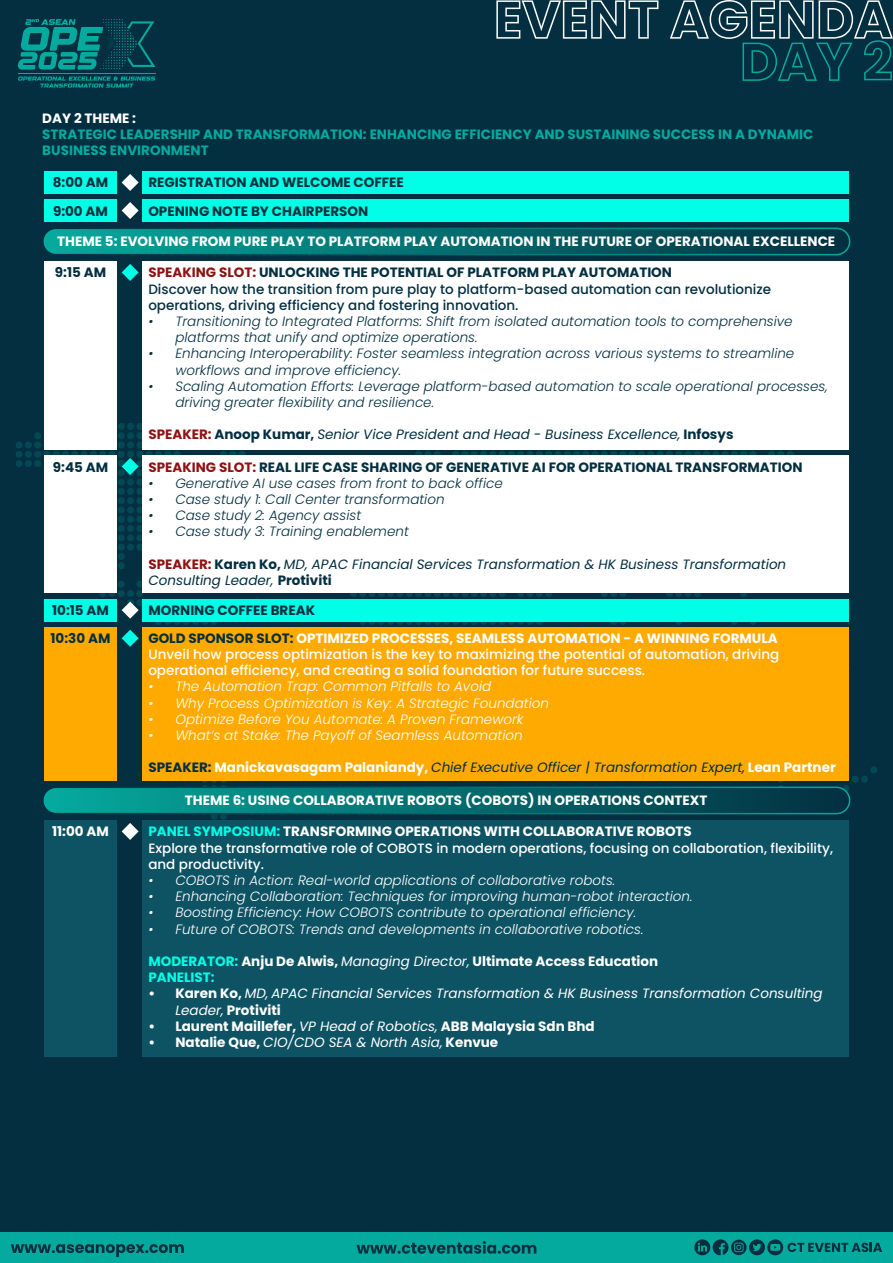
<style>
.page{position:relative;width:893px;height:1263px;background:#fff}
.page>*{position:absolute;margin:0;border:0;box-sizing:border-box;transform-origin:0 0}
.t1{font:italic 300 13.5px/16.2px "Poppins";color:#032f40}
.t2{font:italic 300 13.5px "Poppins";color:#fff}
.t3{font:500 13.5px/16.2px "Poppins";color:#fff}
.t4{font:700 13.5px/16.2px "Poppins";color:#fff}
.t5{font:italic 13.5px/16.2px "Poppins";color:#032f40}
.t6{font:500 13.5px/16.2px "Poppins";color:#032f40}
.t7{font:700 13.5px "Poppins";color:#032f40}
.t8{font:italic 13.5px/16.2px "Poppins";color:#fff}
.t9{font:700 13.5px/16.2px "Poppins";color:#05aa9e}
.s1{font-weight:700;color:#8e1313}
.s2{font-weight:700}
.s3{font-weight:700;font-style:normal;color:#8e1313}
.s4{font-weight:700;font-style:normal}
.s5{color:#8e1313}
.s6{font-weight:700;color:#032f40}
.s7{font-weight:700;font-style:normal;color:#fff}
.s8{font-weight:700;color:#00ffe6}
.s9{color:#00ffe6}
.s10{font-weight:400;font-style:italic}
</style>
<div class="page">
<div style="left:0;top:0;width:893px;height:1232px;background:#032f40"></div>
<div style="left:44px;top:171px;width:73px;height:22px;background:#00ffe6"></div>
<div style="left:143px;top:171px;width:706px;height:22px;background:#00ffe6"></div>
<svg style="left:122px;top:174px;width:17px;height:17px"></svg>
<div style="left:44px;top:199px;width:73px;height:23px;background:#00ffe6"></div>
<div style="left:143px;top:199px;width:706px;height:23px;background:#00ffe6"></div>
<svg style="left:122px;top:202px;width:17px;height:17px"></svg>
<svg style="left:42px;top:228px;width:808px;height:27px;background:#036b6e"></svg>
<div style="left:44px;top:229px;width:805px;height:25px;background:linear-gradient(to right,#05aa9e,#033041);border-radius:12px"></div>
<svg style="left:18px;top:19px;width:137px;height:51px;background:#035f65"></svg>
<svg style="left:18px;top:76px;width:137px;height:12px;background:#035960"></svg>
<hr style="left:18px;top:73px;width:137px;height:1px;background:#05aa9e">
<div style="left:0;top:1232px;width:893px;height:31px;background:#05aa9e"></div>
<svg style="left:694px;top:1239px;width:188px;height:16px"></svg>
<svg style="left:11px;top:1244px;width:173px;height:13px"></svg>
<svg style="left:357px;top:1241px;width:179px;height:13px"></svg>
<svg style="left:496px;top:0;width:162px;height:39px;background:#355866"></svg>
<svg style="left:670px;top:0;width:223px;height:81px;background:#1a4956"></svg>
<div style="left:44px;top:261px;width:73px;height:188px;background:#fff"></div>
<div style="left:143px;top:261px;width:706px;height:188px;background:#fff"></div>
<svg style="left:122px;top:264px;width:17px;height:17px"></svg>
<div style="left:44px;top:455px;width:73px;height:138px;background:#fff"></div>
<div style="left:143px;top:455px;width:706px;height:138px;background:#fff"></div>
<svg style="left:122px;top:458px;width:17px;height:17px"></svg>
<div style="left:44px;top:627px;width:73px;height:153px;background:#fa0"></div>
<div style="left:143px;top:627px;width:706px;height:153px;background:#fa0"></div>
<svg style="left:122px;top:630px;width:17px;height:17px"></svg>
<svg style="left:42px;top:786px;width:808px;height:28px;background:#036065"></svg>
<div style="left:44px;top:788px;width:805px;height:25px;background:linear-gradient(to right,#05aa9e,#033041);border-radius:12px"></div>
<div style="left:44px;top:599px;width:73px;height:22px;background:#00ffe6"></div>
<div style="left:143px;top:599px;width:706px;height:22px;background:#00ffe6"></div>
<svg style="left:122px;top:602px;width:17px;height:17px"></svg>
<div style="left:44px;top:820px;width:73px;height:237px;background:#0e5363"></div>
<div style="left:143px;top:820px;width:706px;height:237px;background:#0e5363"></div>
<svg style="left:122px;top:823px;width:17px;height:17px"></svg>
<p class="t4" style="left:42px;top:110px;width:95px">DAY 2 THEME :</p>
<p class="t9" style="left:42px;top:126px;width:773px">STRATEGIC LEADERSHIP AND TRANSFORMATION: ENHANCING EFFICIENCY AND SUSTAINING SUCCESS IN A DYNAMIC<br>BUSINESS ENVIRONMENT</p>
<p class="t7" style="left:53px;top:175px;width:57px">8:00 AM</p>
<p class="t7" style="left:148px;top:175px;width:257px">REGISTRATION AND WELCOME COFFEE</p>
<p class="t7" style="left:53px;top:203px;width:56px">9:00 AM</p>
<p class="t7" style="left:148px;top:203px;width:221px">OPENING NOTE BY CHAIRPERSON</p>
<p class="t4" style="left:57px;top:234px;width:780px">THEME 5: EVOLVING FROM PURE PLAY TO PLATFORM PLAY AUTOMATION IN THE FUTURE OF OPERATIONAL EXCELLENCE</p>
<p class="t7" style="left:55px;top:265px;width:53px">9:15 AM</p>
<p class="t6" style="left:148px;top:265px;width:624px"><span class="s1">SPEAKING SLOT:</span> <span class="s2">UNLOCKING THE POTENTIAL OF PLATFORM PLAY AUTOMATION<br></span>Discover how the transition from pure play to platform-based automation can revolutionize operations, driving efficiency and fostering innovation.</p>
<p class="t1" style="left:175px;top:313px;width:619px;text-indent:-27px">• Transitioning to Integrated Platforms: Shift from isolated automation tools to comprehensive platforms that unify and optimize operations.</p>
<p class="t1" style="left:175px;top:346px;width:620px;text-indent:-27px">• Enhancing Interoperability: Foster seamless integration across various systems to streamline workflows and improve efficiency.</p>
<p class="t1" style="left:175px;top:378px;width:654px;text-indent:-27px">• Scaling Automation Efforts: Leverage platform-based automation to scale operational processes, driving greater flexibility and resilience.</p>
<p class="t5" style="left:148px;top:427px;width:587px"><span class="s3">SPEAKER:</span> <span class="s4">Anoop Kumar,</span> Senior Vice President and Head - Business Excellence, <span class="s4">Infosys</span></p>
<p class="t7" style="left:53px;top:459px;width:57px">9:45 AM</p>
<p class="t7" style="left:148px;top:459px;width:656px"><span class="s5">SPEAKING SLOT:</span> REAL LIFE CASE SHARING OF GENERATIVE AI FOR OPERATIONAL TRANSFORMATION</p>
<p class="t1" style="left:148px;top:475px;width:356px">• Generative AI use cases from front to back office</p>
<p class="t1" style="left:148px;top:491px;width:298px">• Case study 1: Call Center transformation</p>
<p class="t1" style="left:148px;top:507px;width:214px">• Case study 2: Agency assist</p>
<p class="t1" style="left:148px;top:523px;width:262px">• Case study 3: Training enablement</p>
<p class="t5" style="left:148px;top:556px;width:639px"><span class="s3">SPEAKER:</span> <span class="s4">Karen Ko,</span> MD, APAC Financial Services Transformation &amp; HK Business Transformation<br>Consulting Leader, <span class="s4">Protiviti</span></p>
<p class="t7" style="left:52px;top:603px;width:58px">10:15 AM</p>
<p class="t7" style="left:148px;top:603px;width:168px">MORNING COFFEE BREAK</p>
<p class="t7" style="left:51px;top:631px;width:61px">10:30 AM</p>
<p class="t3" style="left:148px;top:630px;width:633px"><span class="s6">GOLD SPONSOR SLOT:</span> <span class="s2">OPTIMIZED PROCESSES, SEAMLESS AUTOMATION - A WINNING FORMULA<br></span>Unveil how process optimization is the key to maximizing the potential of automation, driving operational efficiency, and creating a solid foundation for future success.</p>
<p class="t2" style="left:148px;top:679px;width:344px">• The Automation Trap: Common Pitfalls to Avoid</p>
<p class="t2" style="left:148px;top:695px;width:402px">• Why Process Optimization is Key: A Strategic Foundation</p>
<p class="t2" style="left:148px;top:711px;width:377px">• Optimize Before You Automate: A Proven Framework</p>
<p class="t2" style="left:148px;top:727px;width:376px">• What’s at Stake: The Payoff of Seamless Automation</p>
<p class="t5" style="left:148px;top:760px;width:689px"><span class="s4">SPEAKER:</span> <span class="s7">Manickavasagam Palaniandy,</span> Chief Executive Officer | Transformation Expert, <span class="s7">Lean Partner</span></p>
<p class="t4" style="left:185px;top:792px;width:524px">THEME 6: USING COLLABORATIVE ROBOTS (COBOTS) IN OPERATIONS CONTEXT</p>
<p class="t4" style="left:52px;top:824px;width:58px">11:00 AM</p>
<p class="t3" style="left:148px;top:824px;width:686px"><span class="s8">PANEL SYMPOSIUM:</span> <span class="s2">TRANSFORMING OPERATIONS WITH COLLABORATIVE ROBOTS<br></span>Explore the transformative role of COBOTS in modern operations, focusing on collaboration, flexibility, and productivity.</p>
<p class="t2" style="left:148px;top:872px;width:469px">• COBOTS in Action: Real-world applications of collaborative robots.</p>
<p class="t2" style="left:148px;top:889px;width:546px">• Enhancing Collaboration: Techniques for improving human-robot interaction.</p>
<p class="t2" style="left:148px;top:905px;width:489px">• Boosting Efficiency: How COBOTS contribute to operational efficiency.</p>
<p class="t2" style="left:148px;top:921px;width:497px">• Future of COBOTS: Trends and developments in collaborative robotics.</p>
<p class="t4" style="left:148px;top:953px;width:511px"><span class="s9">MODERATOR:</span> Anju De Alwis, <span class="s10">Managing Director,</span> Ultimate Access Education<br><span class="s9">PANELIST:</span></p>
<p class="t8" style="left:175px;top:986px;width:649px;text-indent:-27px"><span class="s4">• Karen Ko,</span> MD, APAC Financial Services Transformation &amp; HK Business Transformation Consulting<br>Leader, <span class="s4">Protiviti</span></p>
<p class="t4" style="left:148px;top:1018px;width:448px">• Laurent Maillefer, <span class="s10">VP Head of Robotics,</span> ABB Malaysia Sdn Bhd</p>
<p class="t8" style="left:148px;top:1034px;width:351px"><span class="s4">• Natalie Que,</span> CIO/CDO SEA &amp; North Asia, <span class="s4">Kenvue</span></p>
</div>
